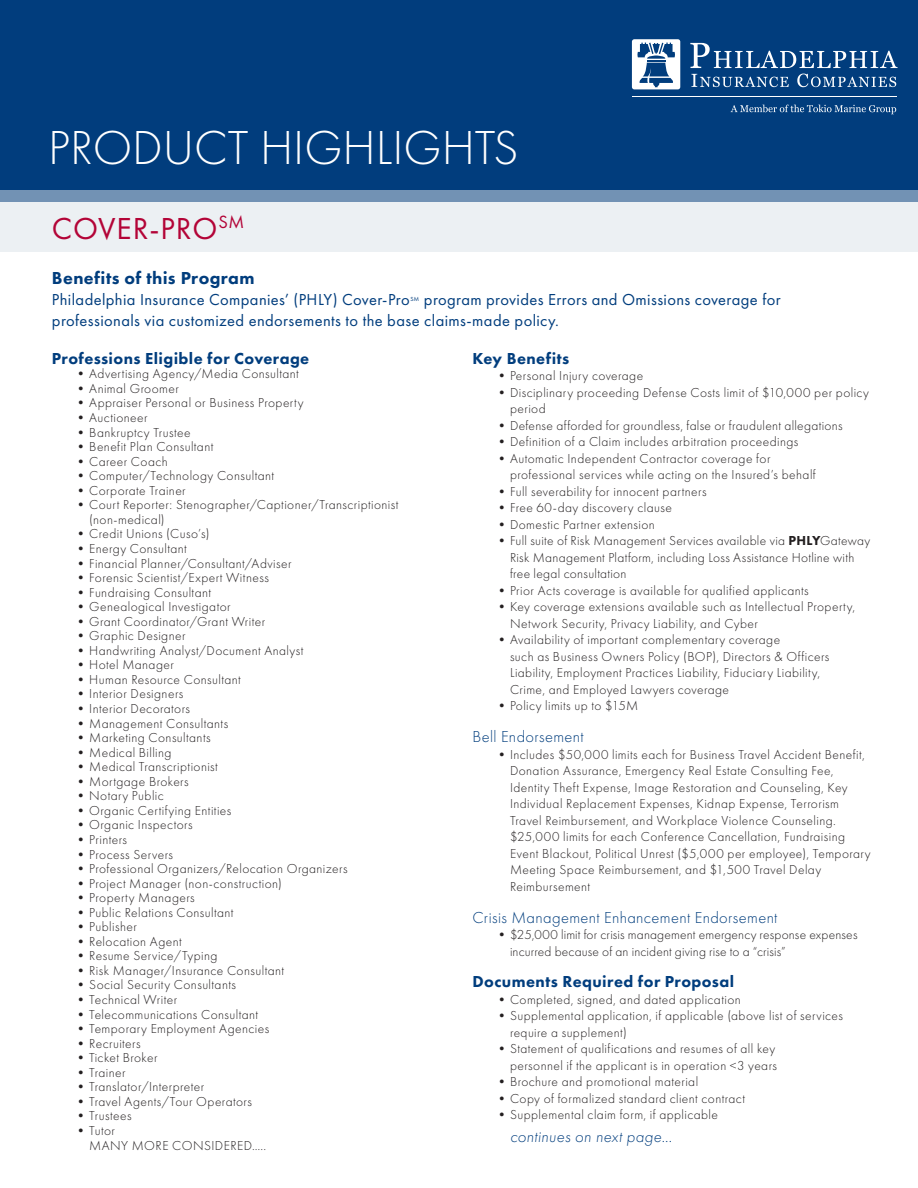
<style>
.page{position:relative;width:918px;height:1188px;background:#fff}
.page>*{position:absolute;margin:0;border:0;box-sizing:border-box;transform-origin:0 0}
.t1{font:300 49.5px "Futura PT";color:#fff}
.t2{font:31.5px "Futura PT";letter-spacing:.03em;color:#b30437}
.t3{font:800 18px "Futura PT";letter-spacing:.025em;color:#013d7d}
.t4{font:16.5px/21px "Futura PT";letter-spacing:.025em;color:#013d7d}
.t5{font:800 16.5px "Futura PT";letter-spacing:.025em;color:#013d7d}
.t6{font:300 16.5px "Futura PT";letter-spacing:.025em;color:#013d7d}
.t7{font:italic 300 16.5px "Futura PT";letter-spacing:.02em;color:#013d7d}
.t8{font:300 13.5px/16.5px "Futura PT";letter-spacing:.03em;color:#231f20}
.t9{font:300 13.5px/16.5px "Futura PT";letter-spacing:.01em;color:#231f20}
.t10{font:6.15px "Futura PT";color:#013d7d}
.s1{font-weight:800}
</style>
<div class="page">
<div style="left:0;top:0;width:918px;height:202px;background:#013d7d"></div>
<svg style="left:0;top:190px;width:918px;height:62px;background:#d4dde6"></svg>
<div style="left:632px;top:39px;width:48px;height:50px;background:#fff;border-radius:3px"></div>
<svg style="left:690px;top:43px;width:208px;height:25px"></svg>
<svg style="left:691px;top:74px;width:98px;height:13px"></svg>
<svg style="left:797px;top:74px;width:99px;height:13px"></svg>
<svg style="left:637px;top:43px;width:38px;height:44px"></svg>
<hr style="left:633px;top:96px;width:264px;height:1px;background:#fff">
<svg style="left:731px;top:105px;width:165px;height:9px"></svg>
<h1 class="t1" style="left:48px;top:119px;width:472px">PRODUCT HIGHLIGHTS</h1>
<p class="t2" style="left:52px;top:210px;width:194px">COVER-PRO<sup>SM</sup></p>
<p class="t3" style="left:52px;top:266px;width:204px">Benefits of this Program</p>
<p class="t4" style="left:52px;top:289px;width:359px">Philadelphia Insurance Companies’ (PHLY) Cover-Pro</p>
<p class="t10" style="left:411px;top:296px;width:10px">SM</p>
<p class="t4" style="left:52px;top:289px;width:730px;text-indent:372px">program provides Errors and Omissions coverage for professionals via customized endorsements to the base claims-made policy.</p>
<p class="t5" style="left:52px;top:348px;width:259px">Professions Eligible for Coverage</p>
<p class="t8" style="left:74px;top:366px;width:226px">•Advertising Agency/Media Consultant</p>
<p class="t8" style="left:74px;top:380px;width:106px">•Animal Groomer</p>
<p class="t8" style="left:74px;top:395px;width:231px">•Appraiser Personal or Business Property</p>
<p class="t8" style="left:74px;top:409px;width:75px">•Auctioneer</p>
<p class="t8" style="left:74px;top:424px;width:118px">•Bankruptcy Trustee</p>
<p class="t8" style="left:74px;top:438px;width:141px">•Benefit Plan Consultant</p>
<p class="t8" style="left:74px;top:453px;width:95px">•Career Coach</p>
<p class="t8" style="left:74px;top:468px;width:201px">•Computer/Technology Consultant</p>
<p class="t8" style="left:74px;top:482px;width:113px">•Corporate Trainer</p>
<p class="t8" style="left:89px;top:498px;width:311px;line-height:14.5px;text-indent:-15px">•Court Reporter: Stenographer/Captioner/Transcriptionist (non-medical)</p>
<p class="t8" style="left:74px;top:526px;width:137px">•Credit Unions (Cuso’s)</p>
<p class="t8" style="left:74px;top:540px;width:114px">•Energy Consultant</p>
<p class="t8" style="left:74px;top:555px;width:219px">•Financial Planner/Consultant/Adviser</p>
<p class="t8" style="left:74px;top:569px;width:196px">•Forensic Scientist/Expert Witness</p>
<p class="t8" style="left:74px;top:584px;width:138px">•Fundraising Consultant</p>
<p class="t8" style="left:74px;top:599px;width:158px">•Genealogical Investigator</p>
<p class="t8" style="left:74px;top:613px;width:193px">•Grant Coordinator/Grant Writer</p>
<p class="t8" style="left:74px;top:628px;width:113px">•Graphic Designer</p>
<p class="t8" style="left:74px;top:642px;width:231px">•Handwriting Analyst/Document Analyst</p>
<p class="t8" style="left:74px;top:657px;width:101px">•Hotel Manager</p>
<p class="t8" style="left:74px;top:671px;width:168px">•Human Resource Consultant</p>
<p class="t8" style="left:74px;top:686px;width:111px">•Interior Designers</p>
<p class="t8" style="left:74px;top:700px;width:117px">•Interior Decorators</p>
<p class="t8" style="left:74px;top:715px;width:155px">•Management Consultants</p>
<p class="t8" style="left:74px;top:729px;width:138px">•Marketing Consultants</p>
<p class="t8" style="left:74px;top:744px;width:99px">•Medical Billing</p>
<p class="t8" style="left:74px;top:759px;width:145px">•Medical Transcriptionist</p>
<p class="t8" style="left:74px;top:773px;width:116px">•Mortgage Brokers</p>
<p class="t8" style="left:74px;top:788px;width:91px">•Notary Public</p>
<p class="t8" style="left:74px;top:802px;width:159px">•Organic Certifying Entities</p>
<p class="t8" style="left:74px;top:817px;width:120px">•Organic Inspectors</p>
<p class="t8" style="left:74px;top:831px;width:54px">•Printers</p>
<p class="t8" style="left:74px;top:846px;width:100px">•Process Servers</p>
<p class="t8" style="left:74px;top:860px;width:275px">•Professional Organizers/Relocation Organizers</p>
<p class="t8" style="left:74px;top:875px;width:209px">•Project Manager (non-construction)</p>
<p class="t8" style="left:74px;top:890px;width:122px">•Property Managers</p>
<p class="t8" style="left:74px;top:904px;width:161px">•Public Relations Consultant</p>
<p class="t8" style="left:74px;top:919px;width:64px">•Publisher</p>
<p class="t8" style="left:74px;top:933px;width:109px">•Relocation Agent</p>
<p class="t8" style="left:74px;top:948px;width:145px">•Resume Service/Typing</p>
<p class="t8" style="left:74px;top:962px;width:211px">•Risk Manager/Insurance Consultant</p>
<p class="t8" style="left:74px;top:977px;width:163px">•Social Security Consultants</p>
<p class="t8" style="left:74px;top:991px;width:104px">•Technical Writer</p>
<p class="t8" style="left:74px;top:1006px;width:185px">•Telecommunications Consultant</p>
<p class="t8" style="left:74px;top:1020px;width:197px">•Temporary Employment Agencies</p>
<p class="t8" style="left:74px;top:1035px;width:68px">•Recruiters</p>
<p class="t8" style="left:74px;top:1050px;width:85px">•Ticket Broker</p>
<p class="t8" style="left:74px;top:1064px;width:53px">•Trainer</p>
<p class="t8" style="left:74px;top:1079px;width:132px">•Translator/Interpreter</p>
<p class="t8" style="left:74px;top:1093px;width:179px">•Travel Agents/Tour Operators</p>
<p class="t8" style="left:74px;top:1108px;width:59px">•Trustees</p>
<p class="t8" style="left:89px;top:1123px;width:179px;line-height:14.5px;text-indent:-15px">•Tutor<br>MANY MORE CONSIDERED…..</p>
<p class="t5" style="left:472px;top:348px;width:98px">Key Benefits</p>
<p class="t8" style="left:495px;top:368px;width:150px">•Personal Injury coverage</p>
<p class="t8" style="left:510px;top:384px;width:360px;text-indent:-15px">•Disciplinary proceeding Defense Costs limit of $10,000 per policy period</p>
<p class="t8" style="left:495px;top:417px;width:349px">•Defense afforded for groundless, false or fraudulent allegations</p>
<p class="t8" style="left:495px;top:434px;width:305px">•Definition of a Claim includes arbitration proceedings</p>
<p class="t8" style="left:510px;top:450px;width:307px;text-indent:-15px">•Automatic Independent Contractor coverage for professional services while acting on the Insured’s behalf</p>
<p class="t8" style="left:495px;top:483px;width:213px">•Full severability for innocent partners</p>
<p class="t8" style="left:495px;top:500px;width:178px">•Free 60-day discovery clause</p>
<p class="t8" style="left:495px;top:516px;width:161px">•Domestic Partner extension</p>
<p class="t8" style="left:510px;top:533px;width:362px;text-indent:-15px">•Full suite of Risk Management Services available via <span class="s1">PHLY</span>Gateway<br>Risk Management Platform, including Loss Assistance Hotline with free legal consultation</p>
<p class="t8" style="left:495px;top:582px;width:315px">•Prior Acts coverage is available for qualified applicants</p>
<p class="t8" style="left:510px;top:599px;width:347px;text-indent:-15px">•Key coverage extensions available such as Intellectual Property,<br>Network Security, Privacy Liability, and Cyber</p>
<p class="t8" style="left:510px;top:632px;width:321px;text-indent:-15px">•Availability of important complementary coverage<br>such as Business Owners Policy (BOP), Directors &amp; Officers Liability, Employment Practices Liability, Fiduciary Liability, Crime, and Employed Lawyers coverage</p>
<p class="t8" style="left:495px;top:698px;width:145px">•Policy limits up to $15M</p>
<p class="t6" style="left:472px;top:727px;width:113px">Bell Endorsement</p>
<p class="t8" style="left:510px;top:746px;width:362px;text-indent:-15px">•Includes $50,000 limits each for Business Travel Accident Benefit, Donation Assurance, Emergency Real Estate Consulting Fee, Identity Theft Expense, Image Restoration and Counseling, Key Individual Replacement Expenses, Kidnap Expense, Terrorism Travel Reimbursement, and Workplace Violence Counseling. $25,000 limits for each Conference Cancellation, Fundraising Event Blackout, Political Unrest ($5,000 per employee), Temporary Meeting Space Reimbursement, and $1,500 Travel Delay Reimbursement</p>
<p class="t6" style="left:472px;top:908px;width:307px">Crisis Management Enhancement Endorsement</p>
<p class="t9" style="left:510px;top:926px;width:349px;text-indent:-15px">•$25,000 limit for crisis management emergency response expenses incurred because of an incident giving rise to a “crisis”</p>
<p class="t5" style="left:472px;top:972px;width:263px">Documents Required for Proposal</p>
<p class="t8" style="left:495px;top:991px;width:247px">•Completed, signed, and dated application</p>
<p class="t8" style="left:510px;top:1008px;width:335px;text-indent:-15px">•Supplemental application, if applicable (above list of services require a supplement)</p>
<p class="t8" style="left:495px;top:1041px;width:284px;text-align:right">•Statement of qualifications and resumes of all key personnel if the applicant is in operation &lt;3 years</p>
<p class="t8" style="left:495px;top:1074px;width:205px">•Brochure and promotional material</p>
<p class="t8" style="left:495px;top:1090px;width:252px">•Copy of formalized standard client contract</p>
<p class="t8" style="left:495px;top:1107px;width:225px">•Supplemental claim form, if applicable</p>
<p class="t7" style="left:510px;top:1127px;width:163px">continues on next page...</p>
</div>
